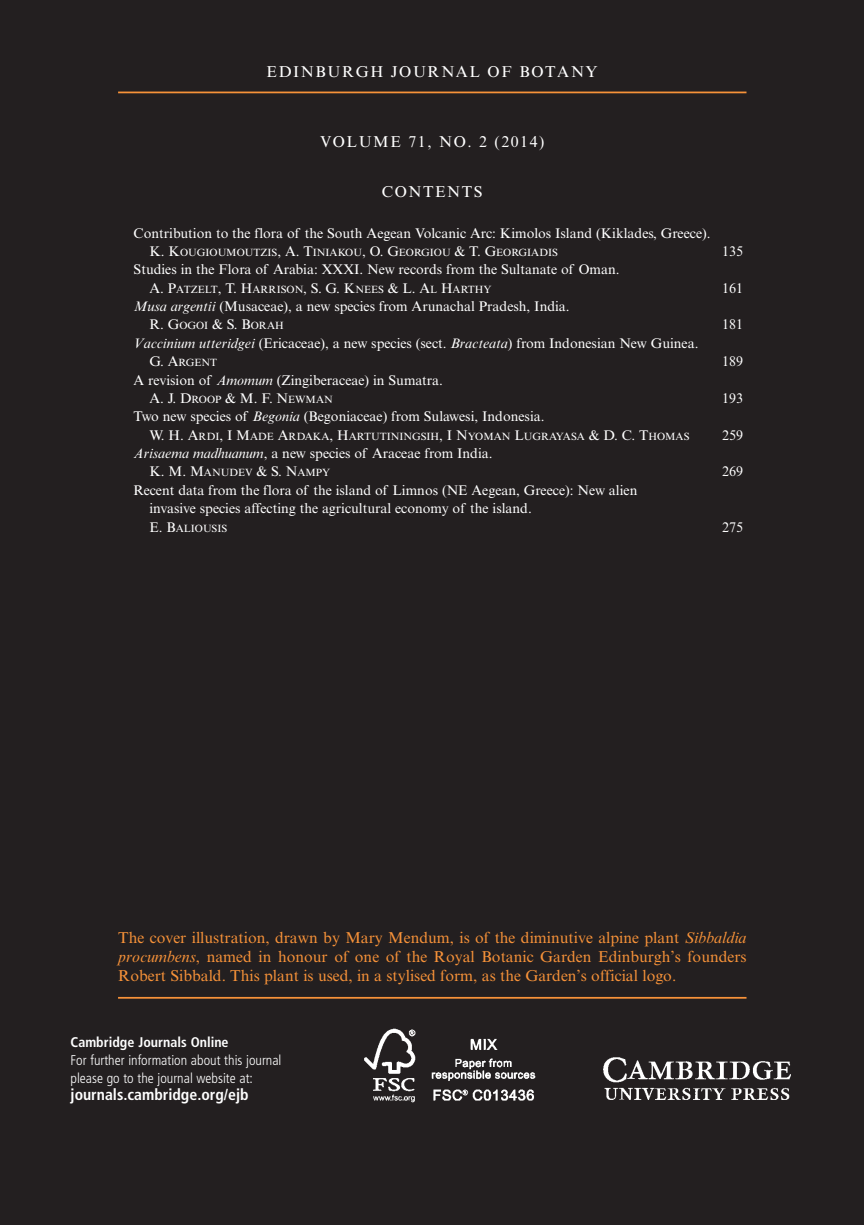
<style>
.page{position:relative;width:864px;height:1225px;background:#fff}
.page>*{position:absolute;margin:0;border:0;box-sizing:border-box;transform-origin:0 0}
.t1{font:15.75px/18.9px "Times NRMT";color:#f79239;text-align:justify}
.t2{font:15.75px "Times NRMT";letter-spacing:.1em;color:#fff}
.t3{font:700 condensed 15.75px "Frutiger";color:#fff}
.t4{font:14px/18.4px "Times NRMT";color:#fff}
.t5{font:300 condensed 14px/17.5px "Frutiger";color:#fff}
.t6{font:700 condensed 14px "Frutiger";color:#fff}
.t7{font:10.5px "Times NRMT";color:#fff}
.s1{font-size:14px}
.s2{font-style:italic}
.s3{font-size:10.5px}
</style>
<div class="page">
<div style="left:0;top:0;width:863px;height:1225px;background:#231f20"></div>
<hr style="left:118px;top:92px;width:628px;height:1px;background:#f79239">
<img style="left:603px;top:1057px;width:188px;height:43px">
<img style="left:364px;top:1028px;width:172px;height:75px">
<hr style="left:118px;top:997px;width:628px;height:1px;background:#f79239">
<p class="t2" style="left:266px;top:65px;width:332px">EDINBURGH JOURNAL OF BOTANY</p>
<p class="t2" style="left:320px;top:135px;width:226px">VOLUME 71, NO. 2 (2014)</p>
<p class="t2" style="left:381px;top:186px;width:102px">CONTENTS</p>
<p class="t4" style="left:133px;top:225px;width:578px">Contribution to the flora of the South Aegean Volcanic Arc: Kimolos Island (Kiklades, Greece).</p>
<p class="t7" style="left:149px;top:248px;width:410px"><span class="s1">K. K</span>OUGIOUMOUTZIS<span class="s1">, A. T</span>INIAKOU<span class="s1">, O. G</span>EORGIOU <span class="s1">&amp; T. G</span>EORGIADIS</p>
<p class="t4" style="left:721px;top:243px;width:22px">135</p>
<p class="t4" style="left:133px;top:262px;width:487px">Studies in the Flora of Arabia: XXXI. New records from the Sultanate of Oman.</p>
<p class="t7" style="left:149px;top:285px;width:343px"><span class="s1">A. P</span>ATZELT<span class="s1">, T. H</span>ARRISON<span class="s1">, S. G. K</span>NEES <span class="s1">&amp; L. A</span>L <span class="s1">H</span>ARTHY</p>
<p class="t4" style="left:721px;top:280px;width:22px">161</p>
<p class="t4" style="left:133px;top:298px;width:437px"><span class="s2">Musa argentii</span> (Musaceae), a new species from Arunachal Pradesh, India.</p>
<p class="t7" style="left:149px;top:322px;width:136px"><span class="s1">R. G</span>OGOI <span class="s1">&amp; S. B</span>ORAH</p>
<p class="t4" style="left:721px;top:317px;width:22px">181</p>
<p class="t4" style="left:133px;top:335px;width:566px"><span class="s2">Vaccinium utteridgei</span> (Ericaceae), a new species (sect. <span class="s2">Bracteata</span>) from Indonesian New Guinea.</p>
<p class="t7" style="left:149px;top:358px;width:69px"><span class="s1">G. A</span>RGENT</p>
<p class="t4" style="left:721px;top:353px;width:22px">189</p>
<p class="t4" style="left:149px;top:372px;width:295px;text-indent:-16px">A revision of <span class="s2">Amomum</span> (Zingiberaceae) in Sumatra.<br>A. J. D<span class="s3">ROOP</span> &amp; M. F. N<span class="s3">EWMAN</span></p>
<p class="t4" style="left:721px;top:390px;width:22px">193</p>
<p class="t4" style="left:133px;top:409px;width:412px">Two new species of <span class="s2">Begonia</span> (Begoniaceae) from Sulawesi, Indonesia.</p>
<p class="t7" style="left:149px;top:432px;width:541px"><span class="s1">W. H. A</span>RDI<span class="s1">, I M</span>ADE <span class="s1">A</span>RDAKA<span class="s1">, H</span>ARTUTININGSIH<span class="s1">, I N</span>YOMAN <span class="s1">L</span>UGRAYASA <span class="s1">&amp; D. C. T</span>HOMAS</p>
<p class="t4" style="left:721px;top:427px;width:22px">259</p>
<p class="t4" style="left:133px;top:445px;width:360px"><span class="s2">Arisaema madhuanum</span>, a new species of Araceae from India.</p>
<p class="t7" style="left:149px;top:469px;width:182px"><span class="s1">K. M. M</span>ANUDEV <span class="s1">&amp; S. N</span>AMPY</p>
<p class="t4" style="left:721px;top:464px;width:22px">269</p>
<p class="t4" style="left:149px;top:482px;width:489px;text-indent:-16px">Recent data from the flora of the island of Limnos (NE Aegean, Greece): New alien invasive species affecting the agricultural economy of the island.</p>
<p class="t7" style="left:149px;top:524px;width:79px"><span class="s1">E. B</span>ALIOUSIS</p>
<p class="t4" style="left:721px;top:519px;width:22px">275</p>
<p class="t1" style="left:118px;top:929px;width:629px">The cover illustration, drawn by Mary Mendum, is of the diminutive alpine plant <span class="s2">Sibbaldia procumbens</span>, named in honour of one of the Royal Botanic Garden Edinburgh’s founders Robert Sibbald. This plant is used, in a stylised form, as the Garden’s official logo.</p>
<p class="t6" style="left:70px;top:1037px;width:159px">Cambridge Journals Online</p>
<p class="t5" style="left:70px;top:1052px;width:212px">For further information about this journal please go to the journal website at:</p>
<p class="t3" style="left:70px;top:1088px;width:180px">journals.cambridge.org/ejb</p>
</div>
